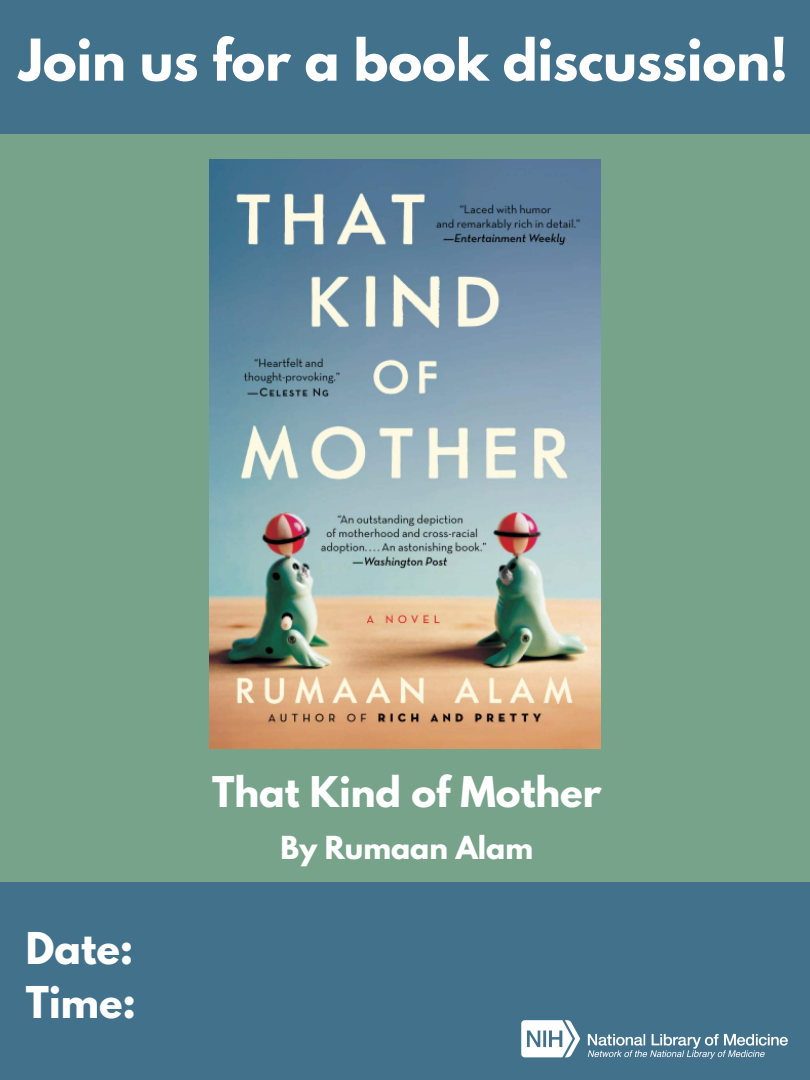
<style>
.page{position:relative;width:810px;height:1080px;background:#76a38a}
.page>*{position:absolute;margin:0;border:0;box-sizing:border-box;transform-origin:0 0}
.t1{font:700 51.06px "League Spartan";color:#fff}
.t2{font:700 38.81px "League Spartan";color:#fff}
.t3{font:700 37.5px "League Spartan";color:#fff}
.t4{font:700 28.12px "League Spartan";color:#fff}
</style>
<div class="page">
<div style="left:0;top:882px;width:810px;height:198px;background:#42718c"></div>
<img style="left:522px;top:1020px;width:266px;height:39px">
<div style="left:0;top:0;width:810px;height:134px;background:#42718c"></div>
<img style="left:210px;top:160px;width:390px;height:588px">
<p class="t1" style="left:19px;top:35px;width:770px">Join us for a book discussion!</p>
<p class="t2" style="left:26px;top:929px;width:109px">Date:</p>
<p class="t2" style="left:26px;top:983px;width:112px">Time:</p>
<p class="t3" style="left:212px;top:774px;width:391px">That Kind of Mother</p>
<p class="t4" style="left:281px;top:834px;width:254px">By Rumaan Alam</p>
</div>
